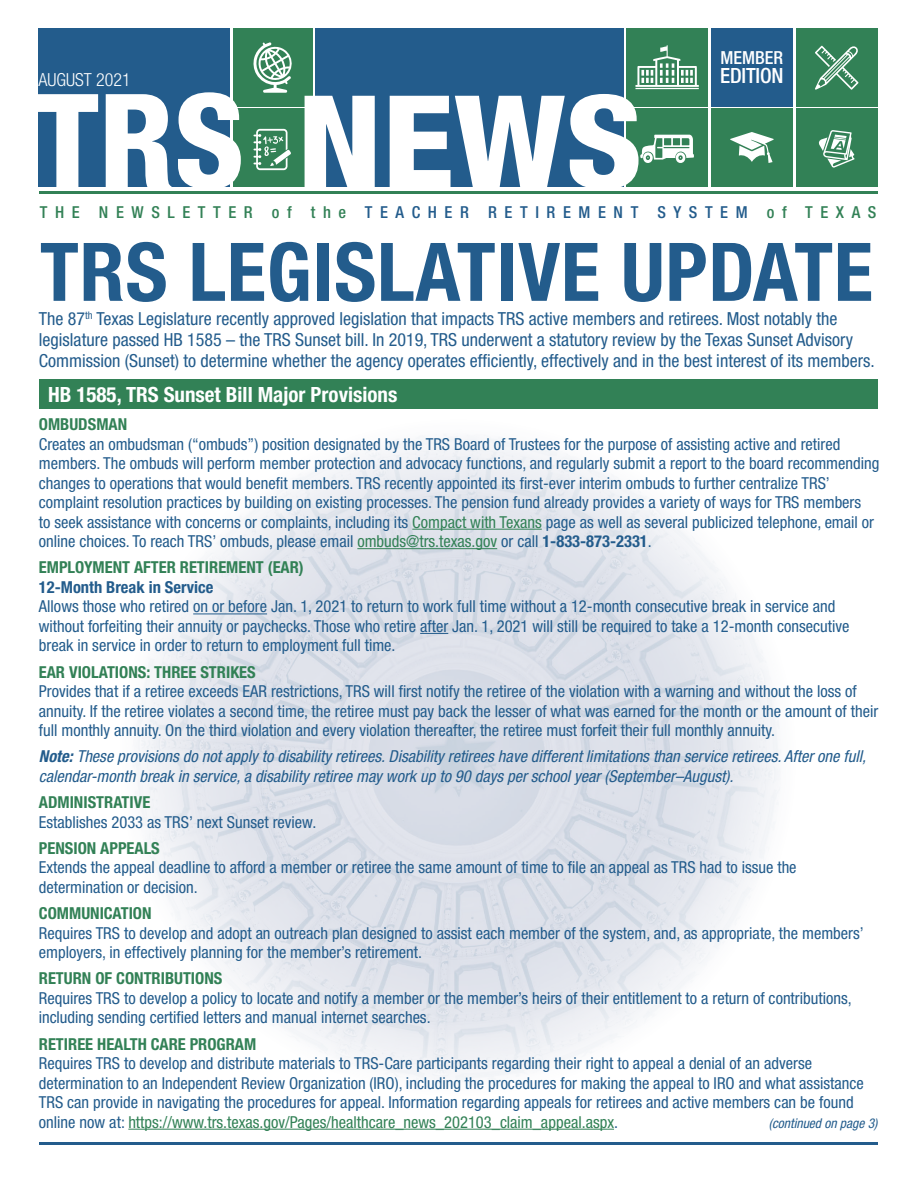
<style>
.page{position:relative;width:918px;height:1188px;background:#fff}
.page>*{position:absolute;margin:0;border:0;box-sizing:border-box;transform-origin:0 0}
.t1{font:700 condensed 81px "Helvetica Neue LT Std";letter-spacing:.01em;color:#235c8c}
.t2{font:700 condensed 21px "Helvetica Neue LT Std";color:#fff}
.t3{font:500 condensed 21px "Helvetica Neue LT Std";letter-spacing:-.01em;color:#fff}
.t4{font:condensed 18px/21px "Helvetica Neue LT Std";color:#235c8c}
.t5{font:300 condensed 18px "Helvetica Neue LT Std";color:#fff}
.t6{font:500 condensed 18px "Helvetica Neue LT Std";color:#fff}
.t7{font:condensed 16.5px/19.5px "Helvetica Neue LT Std";color:#235c8c}
.t8{font:italic condensed 16.5px/19.5px "Helvetica Neue LT Std";color:#235c8c}
.t9{font:700 condensed 16.5px "Helvetica Neue LT Std";color:#328156}
.t10{font:500 condensed 16.5px "Helvetica Neue LT Std";letter-spacing:.46em;color:#328156}
.t11{font:700 condensed 16.5px "Helvetica Neue LT Std";color:#235c8c}
.t12{font:italic condensed 13.5px "Helvetica Neue LT Std";color:#235c8c}
.s1{color:#235c8c}
.s2{color:#328156}
.s3{font-weight:700}
</style>
<div class="page">
<img style="left:118px;top:418px;width:678px;height:678px;border-radius:339px">
<hr style="left:39px;top:191px;width:839px;height:3px;background:#328156">
<div style="left:39px;top:28px;width:191px;height:159px;background:#235c8c"></div>
<div style="left:315px;top:28px;width:308px;height:159px;background:#235c8c"></div>
<div style="left:233px;top:108px;width:79px;height:79px;background:#328156"></div>
<div style="left:233px;top:28px;width:79px;height:78px;background:#328156"></div>
<div style="left:626px;top:108px;width:82px;height:79px;background:#328156"></div>
<div style="left:626px;top:28px;width:82px;height:78px;background:#328156"></div>
<div style="left:711px;top:108px;width:82px;height:79px;background:#328156"></div>
<div style="left:711px;top:28px;width:82px;height:78px;background:#235c8c"></div>
<div style="left:796px;top:108px;width:82px;height:79px;background:#328156"></div>
<div style="left:796px;top:28px;width:82px;height:78px;background:#328156"></div>
<svg style="left:38px;top:92px;width:203px;height:95px"></svg>
<svg style="left:253px;top:42px;width:39px;height:51px"></svg>
<svg style="left:254px;top:129px;width:37px;height:41px"></svg>
<svg style="left:305px;top:45px;width:394px;height:142px"></svg>
<svg style="left:815px;top:45px;width:44px;height:45px"></svg>
<svg style="left:818px;top:130px;width:37px;height:38px"></svg>
<svg style="left:730px;top:132px;width:44px;height:31px"></svg>
<hr style="left:39px;top:1142px;width:839px;height:3px;background:#235c8c">
<hr style="left:412px;top:529px;width:130px;height:1px;background:#328156">
<hr style="left:357px;top:548px;width:140px;height:1px;background:#328156">
<hr style="left:193px;top:614px;width:74px;height:1px;background:#235c8c">
<svg style="left:420px;top:633px;width:28px;height:1px"></svg>
<hr style="left:128px;top:1129px;width:486px;height:1px;background:#328156">
<div style="left:39px;top:380px;width:839px;height:29px;background:#328156"></div>
<p class="t5" style="left:39px;top:69px;width:94px">AUGUST 2021</p>
<p class="t6" style="left:721px;top:47px;width:64px">MEMBER</p>
<p class="t3" style="left:720px;top:63px;width:65px">EDITION</p>
<p class="t10" style="left:40px;top:202px;width:838px">THE NEWSLETTER of the <span class="s1">TEACHER RETIREMENT SYSTEM</span> of TEXAS</p>
<h1 class="t1" style="left:40px;top:223px;width:834px">TRS LEGISLATIVE UPDATE</h1>
<p class="t4" style="left:39px;top:308px;width:837px">The 87<sup>th</sup> Texas Legislature recently approved legislation that impacts TRS active members and retirees. Most notably the legislature passed HB 1585 – the TRS Sunset bill. In 2019, TRS underwent a statutory review by the Texas Sunset Advisory<br>Commission (Sunset) to determine whether the agency operates efficiently, effectively and in the best interest of its members.</p>
<p class="t2" style="left:48px;top:382px;width:351px">HB 1585, TRS Sunset Bill Major Provisions</p>
<p class="t9" style="left:39px;top:414px;width:90px">OMBUDSMAN</p>
<p class="t7" style="left:39px;top:434px;width:842px">Creates an ombudsman (“ombuds”) position designated by the TRS Board of Trustees for the purpose of assisting active and retired members. The ombuds will perform member protection and advocacy functions, and regularly submit a report to the board recommending changes to operations that would benefit members. TRS recently appointed its first-ever interim ombuds to further centralize TRS’ complaint resolution practices by building on existing processes. The pension fund already provides a variety of ways for TRS members<br>to seek assistance with concerns or complaints, including its <span class="s2">Compact with Texans</span> page as well as several publicized telephone, email or online choices. To reach TRS’ ombuds, please email <span class="s2">ombuds@trs.texas.gov</span> or call <span class="s3">1-833-873-2331</span>.</p>
<p class="t9" style="left:39px;top:557px;width:266px">EMPLOYMENT AFTER RETIREMENT (EAR)</p>
<p class="t11" style="left:39px;top:577px;width:176px">12-Month Break in Service</p>
<p class="t7" style="left:39px;top:597px;width:812px">Allows those who retired on or before Jan. 1, 2021 to return to work full time without a 12-month consecutive break in service and without forfeiting their annuity or paychecks. Those who retire after Jan. 1, 2021 will still be required to take a 12-month consecutive break in service in order to return to employment full time.</p>
<p class="t9" style="left:39px;top:662px;width:218px">EAR VIOLATIONS: THREE STRIKES</p>
<p class="t7" style="left:39px;top:681px;width:841px">Provides that if a retiree exceeds EAR restrictions, TRS will first notify the retiree of the violation with a warning and without the loss of annuity. If the retiree violates a second time, the retiree must pay back the lesser of what was earned for the month or the amount of their full monthly annuity. On the third violation and every violation thereafter, the retiree must forfeit their full monthly annuity.</p>
<p class="t8" style="left:39px;top:747px;width:829px"><span class="s3">Note:</span> These provisions do not apply to disability retirees. Disability retirees have different limitations than service retirees. After one full, calendar-month break in service, a disability retiree may work up to 90 days per school year (September–August).</p>
<p class="t9" style="left:39px;top:792px;width:113px">ADMINISTRATIVE</p>
<p class="t7" style="left:39px;top:812px;width:279px">Establishes 2033 as TRS’ next Sunset review.</p>
<p class="t9" style="left:39px;top:838px;width:123px">PENSION APPEALS</p>
<p class="t7" style="left:39px;top:858px;width:759px">Extends the appeal deadline to afford a member or retiree the same amount of time to file an appeal as TRS had to issue the determination or decision.</p>
<p class="t9" style="left:39px;top:903px;width:114px">COMMUNICATION</p>
<p class="t7" style="left:39px;top:923px;width:826px">Requires TRS to develop and adopt an outreach plan designed to assist each member of the system, and, as appropriate, the members’ employers, in effectively planning for the member’s retirement.</p>
<p class="t9" style="left:39px;top:968px;width:185px">RETURN OF CONTRIBUTIONS</p>
<p class="t7" style="left:39px;top:988px;width:814px">Requires TRS to develop a policy to locate and notify a member or the member’s heirs of their entitlement to a return of contributions, including sending certified letters and manual internet searches.</p>
<p class="t9" style="left:39px;top:1034px;width:219px">RETIREE HEALTH CARE PROGRAM</p>
<p class="t7" style="left:39px;top:1053px;width:826px">Requires TRS to develop and distribute materials to TRS-Care participants regarding their right to appeal a denial of an adverse determination to an Independent Review Organization (IRO), including the procedures for making the appeal to IRO and what assistance TRS can provide in navigating the procedures for appeal. Information regarding appeals for retirees and active members can be found online now at: <span class="s2">https://www.trs.texas.gov/Pages/healthcare_news_202103_claim_appeal.aspx</span>.</p>
<p class="t12" style="left:769px;top:1115px;width:110px">(continued on page 3)</p>
</div>
